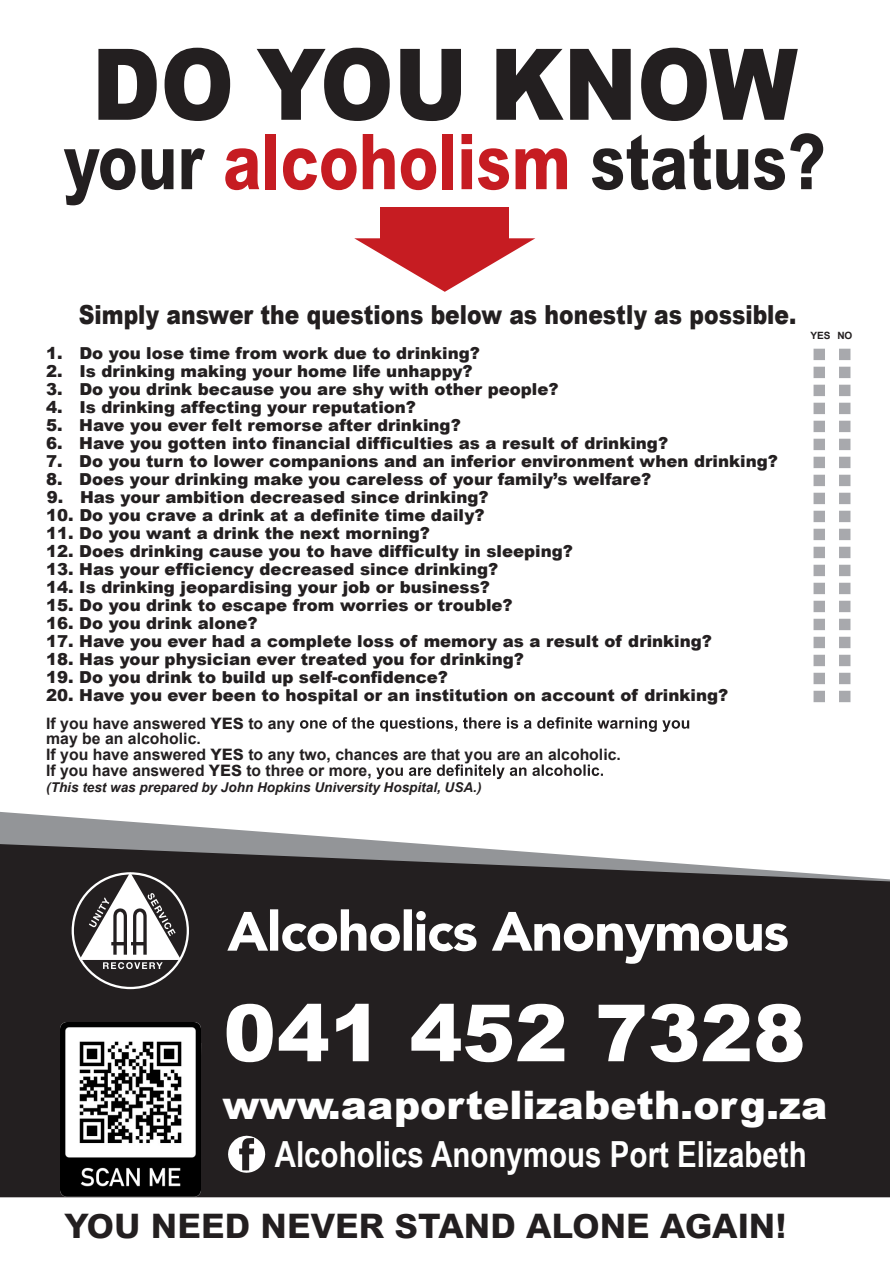
<style>
.page{position:relative;width:893px;height:1263px;background:#fff}
.page>*{position:absolute;margin:0;border:0;box-sizing:border-box;transform-origin:0 0}
.t1{font:900 99px "Arial";color:#231f20;scale:.89 1}
.t2{font:900 78.9px "Arial";color:#fff}
.t3{font:800 77.1px "Aria";color:#231f20;scale:.81 1}
.t4{font:900 39.3px "Arial";color:#fff}
.t5{font:700 36px "Arial Narrow";color:#fff}
.t6{font:800 33.75px "Aria";color:#231f20}
.t7{font:900 26.25px "Arial";color:#231f20;scale:.83 1}
.t8{font:900 16.5px "Arial";color:#231f20}
.t9{font:700 15.75px/15.8px "Arial";color:#231f20}
.t10{font:italic 700 13.5px "Arial";color:#231f20}
.t11{font:700 10.05px "Arial";color:#231f20}
.s1{color:#c61c22}
.s2{font-family:"Aria";font-weight:800}
</style>
<div class="page">
<div style="left:381px;top:207px;width:128px;height:31px;background:#c61c22"></div>
<svg style="left:354px;top:238px;width:181px;height:54px"></svg>
<svg style="left:813px;top:349px;width:37px;height:11px"></svg>
<svg style="left:813px;top:367px;width:37px;height:11px"></svg>
<svg style="left:813px;top:385px;width:37px;height:11px"></svg>
<svg style="left:813px;top:403px;width:37px;height:11px"></svg>
<svg style="left:813px;top:421px;width:37px;height:11px"></svg>
<svg style="left:813px;top:439px;width:37px;height:11px"></svg>
<svg style="left:813px;top:457px;width:37px;height:11px"></svg>
<svg style="left:813px;top:475px;width:37px;height:11px"></svg>
<svg style="left:813px;top:493px;width:37px;height:11px"></svg>
<svg style="left:813px;top:511px;width:37px;height:11px"></svg>
<svg style="left:813px;top:529px;width:37px;height:11px"></svg>
<svg style="left:813px;top:547px;width:37px;height:11px"></svg>
<svg style="left:813px;top:565px;width:37px;height:11px"></svg>
<svg style="left:813px;top:583px;width:37px;height:11px"></svg>
<svg style="left:813px;top:601px;width:37px;height:11px"></svg>
<svg style="left:813px;top:619px;width:37px;height:11px"></svg>
<svg style="left:813px;top:637px;width:37px;height:11px"></svg>
<svg style="left:813px;top:655px;width:37px;height:11px"></svg>
<svg style="left:813px;top:673px;width:37px;height:11px"></svg>
<svg style="left:813px;top:691px;width:37px;height:11px"></svg>
<svg style="left:300px;top:717px;width:389px;height:15px"></svg>
<svg style="left:376px;top:764px;width:227px;height:15px"></svg>
<svg style="left:0;top:812px;width:409px;height:31px"></svg>
<svg style="left:0;top:843px;width:890px;height:354px;background:#2e2b2c"></svg>
<svg style="left:227px;top:909px;width:561px;height:55px"></svg>
<svg style="left:228px;top:1136px;width:37px;height:37px"></svg>
<svg style="left:72px;top:872px;width:117px;height:117px"></svg>
<img style="left:61px;top:1022px;width:140px;height:174px">
<h1 class="t1" style="left:92px;top:13px;width:795px">DO YOU KNOW</h1>
<h3 class="t3" style="left:64px;top:116px;width:943px">your <span class="s1">alcoholism</span> status?</h3>
<h3 class="t7" style="left:79px;top:295px;width:866px">Simply answer the questions below as honestly as possible.</h3>
<p class="t8" style="left:46px;top:341px;width:435px">1. Do you lose time from work due to drinking?</p>
<p class="t8" style="left:46px;top:359px;width:428px">2. Is drinking making your home life unhappy?</p>
<p class="t8" style="left:46px;top:377px;width:514px">3. Do you drink because you are shy with other people?</p>
<p class="t8" style="left:46px;top:395px;width:371px">4. Is drinking affecting your reputation?</p>
<p class="t8" style="left:46px;top:413px;width:416px">5. Have you ever felt remorse after drinking?</p>
<p class="t8" style="left:46px;top:431px;width:623px">6. Have you gotten into financial difficulties as a result of drinking?</p>
<p class="t8" style="left:46px;top:449px;width:733px">7. Do you turn to lower companions and an inferior environment when drinking?</p>
<p class="t8" style="left:46px;top:467px;width:607px">8. Does your drinking make you careless of your family’s welfare?</p>
<p class="t8" style="left:47px;top:485px;width:443px">9. Has your ambition decreased since drinking?</p>
<p class="t8" style="left:46px;top:503px;width:440px">10. Do you crave a drink at a definite time daily?</p>
<p class="t8" style="left:46px;top:521px;width:385px">11. Do you want a drink the next morning?</p>
<p class="t8" style="left:46px;top:539px;width:528px">12. Does drinking cause you to have difficulty in sleeping?</p>
<p class="t8" style="left:46px;top:557px;width:454px">13. Has your efficiency decreased since drinking?</p>
<p class="t8" style="left:46px;top:575px;width:445px">14. Is drinking jeopardising your job or business?</p>
<p class="t8" style="left:46px;top:593px;width:468px">15. Do you drink to escape from worries or trouble?</p>
<p class="t8" style="left:46px;top:611px;width:213px">16. Do you drink alone?</p>
<p class="t8" style="left:46px;top:629px;width:667px">17. Have you ever had a complete loss of memory as a result of drinking?</p>
<p class="t8" style="left:46px;top:647px;width:479px">18. Has your physician ever treated you for drinking?</p>
<p class="t8" style="left:46px;top:665px;width:403px">19. Do you drink to build up self-confidence?</p>
<p class="t8" style="left:46px;top:683px;width:684px">20. Have you ever been to hospital or an institution on account of drinking?</p>
<p class="t9" style="left:46px;top:716px;width:576px">If you have answered <span class="s2">YES</span> to any<br>may be an alcoholic.<br>If you have answered <span class="s2">YES</span> to any two, chances are that you are an alcoholic.<br>If you have answered <span class="s2">YES</span> to three or more,</p>
<p class="t10" style="left:46px;top:778px;width:437px">(This test was prepared by John Hopkins University Hospital, USA.)</p>
<p class="t11" style="left:810px;top:328px;width:43px">YES NO</p>
<h2 class="t2" style="left:223px;top:974px;width:584px">041 452 7328</h2>
<h3 class="t4" style="left:223px;top:1076px;width:606px">www.aaportelizabeth.org.za</h3>
<h3 class="t5" style="left:275px;top:1133px;width:534px">Alcoholics Anonymous Port Elizabeth</h3>
<h3 class="t6" style="left:65px;top:1205px;width:724px">YOU NEED NEVER STAND ALONE AGAIN!</h3>
</div>
